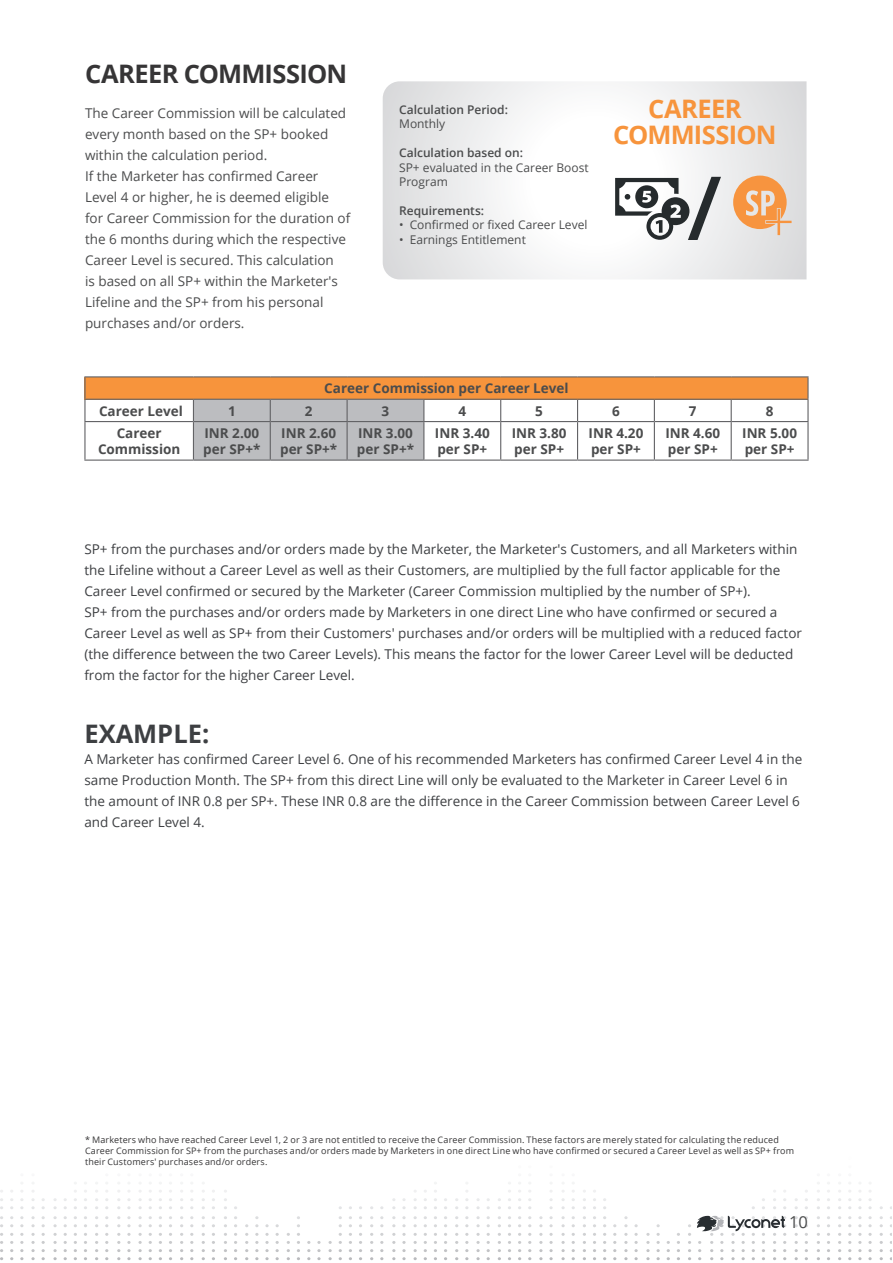
<style>
.page{position:relative;width:893px;height:1263px;background:#fff}
.page>*{position:absolute;margin:0;border:0;box-sizing:border-box;transform-origin:0 0}
.t1{font:600 88.5px "Open Sans";color:#262b2d}
.t2{font:700 25.5px "Open Sans";letter-spacing:-.03em;color:#363536}
.t3{font:700 25.5px/25.5px "Open Sans";letter-spacing:-.03em;color:#f7943c;text-align:center}
.t4{font:700 25.5px "Open Sans";color:#3d3f42}
.t5{font:16.5px "Open Sans";color:#4b4c4d}
.t6{font:13.5px/21px "Open Sans";color:#3d3f42}
.t7{font:13.5px/21px "Open Sans";color:#4b4c4d}
.t8{font:700 13.5px/16.2px "Open Sans";color:#4b4c4d}
.t9{font:12px/14.4px "Open Sans";color:#4b4c4d}
.t10{font:600 12px "Open Sans";color:#4b4c4d}
.t11{font:9px/10.8px "Open Sans";letter-spacing:.015em;color:#363536}
</style>
<div class="page">
<div style="left:85px;top:377px;width:723px;height:22px;background:#f7943c"></div>
<hr style="left:84px;top:376px;width:109px;height:1px;background:#636366">
<hr style="left:84px;top:377px;width:2px;height:22px;background:#636366">
<hr style="left:193px;top:376px;width:77px;height:1px;background:#636366">
<hr style="left:270px;top:376px;width:77px;height:1px;background:#636366">
<hr style="left:347px;top:376px;width:77px;height:1px;background:#636366">
<hr style="left:424px;top:376px;width:77px;height:1px;background:#636366">
<hr style="left:501px;top:376px;width:77px;height:1px;background:#636366">
<hr style="left:578px;top:376px;width:76px;height:1px;background:#636366">
<hr style="left:654px;top:376px;width:77px;height:1px;background:#636366">
<hr style="left:731px;top:376px;width:78px;height:1px;background:#636366">
<hr style="left:807px;top:377px;width:2px;height:22px;background:#636366">
<hr style="left:84px;top:399px;width:109px;height:1px;background:#636366">
<hr style="left:84px;top:400px;width:2px;height:21px;background:#636366">
<hr style="left:424px;top:399px;width:77px;height:1px;background:#636366">
<div style="left:193px;top:399px;width:231px;height:60px;background:#bcbdc0"></div>
<hr style="left:501px;top:399px;width:77px;height:1px;background:#636366">
<svg style="left:500px;top:400px;width:1px;height:21px"></svg>
<hr style="left:578px;top:399px;width:76px;height:1px;background:#636366">
<svg style="left:577px;top:400px;width:1px;height:21px"></svg>
<hr style="left:654px;top:399px;width:77px;height:1px;background:#636366">
<svg style="left:654px;top:400px;width:1px;height:21px"></svg>
<hr style="left:731px;top:399px;width:78px;height:1px;background:#636366">
<svg style="left:731px;top:400px;width:1px;height:21px"></svg>
<hr style="left:807px;top:400px;width:2px;height:21px;background:#636366">
<hr style="left:84px;top:421px;width:109px;height:1px;background:#636366">
<hr style="left:84px;top:422px;width:2px;height:37px;background:#636366">
<hr style="left:193px;top:421px;width:77px;height:1px;background:#636366">
<hr style="left:193px;top:422px;width:1px;height:37px;background:#636366">
<hr style="left:270px;top:421px;width:77px;height:1px;background:#636366">
<hr style="left:270px;top:422px;width:1px;height:37px;background:#636366">
<hr style="left:347px;top:421px;width:77px;height:1px;background:#636366">
<hr style="left:347px;top:422px;width:1px;height:37px;background:#636366">
<hr style="left:424px;top:421px;width:77px;height:1px;background:#636366">
<hr style="left:423px;top:422px;width:1px;height:37px;background:#636366">
<hr style="left:501px;top:421px;width:77px;height:1px;background:#636366">
<hr style="left:500px;top:422px;width:1px;height:37px;background:#636366">
<hr style="left:578px;top:421px;width:76px;height:1px;background:#636366">
<hr style="left:577px;top:422px;width:1px;height:37px;background:#636366">
<hr style="left:654px;top:421px;width:77px;height:1px;background:#636366">
<hr style="left:654px;top:422px;width:1px;height:37px;background:#636366">
<hr style="left:731px;top:421px;width:78px;height:1px;background:#636366">
<hr style="left:731px;top:422px;width:1px;height:37px;background:#636366">
<hr style="left:807px;top:422px;width:2px;height:37px;background:#636366">
<hr style="left:84px;top:459px;width:109px;height:2px;background:#636366">
<hr style="left:193px;top:459px;width:77px;height:2px;background:#636366">
<hr style="left:270px;top:459px;width:77px;height:2px;background:#636366">
<hr style="left:347px;top:459px;width:77px;height:2px;background:#636366">
<hr style="left:424px;top:459px;width:77px;height:2px;background:#636366">
<hr style="left:501px;top:459px;width:77px;height:2px;background:#636366">
<hr style="left:578px;top:459px;width:76px;height:2px;background:#636366">
<hr style="left:654px;top:459px;width:77px;height:2px;background:#636366">
<hr style="left:731px;top:459px;width:78px;height:2px;background:#636366">
<svg style="left:383px;top:81px;width:423px;height:198px"></svg>
<svg style="left:615px;top:178px;width:74px;height:62px"></svg>
<svg style="left:733px;top:176px;width:59px;height:59px;background:#eeb88b"></svg>
<svg style="left:307px;top:1257px;width:161px;height:3px"></svg>
<svg style="left:697px;top:1216px;width:88px;height:15px"></svg>
<h2 class="t2" style="left:85px;top:56px;width:264px">CAREER COMMISSION</h2>
<p class="t7" style="left:85px;top:102px;width:267px">The Career Commission will be calculated every month based on the SP+ booked within the calculation period.<br>If the Marketer has confirmed Career Level 4 or higher, he is deemed eligible for Career Commission for the duration of the 6 months during which the respective Career Level is secured. This calculation<br>is based on all SP+ within the Marketer's Lifeline and the SP+ from his personal purchases and/or orders.</p>
<p class="t10" style="left:399px;top:101px;width:110px">Calculation Period:</p>
<p class="t9" style="left:399px;top:117px;width:48px">Monthly</p>
<p class="t10" style="left:399px;top:145px;width:125px">Calculation based on:</p>
<p class="t9" style="left:399px;top:160px;width:191px">SP+ evaluated in the Career Boost<br>Program</p>
<p class="t10" style="left:399px;top:202px;width:86px">Requirements:</p>
<p class="t9" style="left:399px;top:217px;width:190px">• Confirmed or fixed Career Level</p>
<p class="t9" style="left:399px;top:232px;width:128px">• Earnings Entitlement</p>
<p class="t8" style="left:324px;top:380px;width:246px">Career Commission per Career Level</p>
<h2 class="t3" style="left:613px;top:96px;width:165px">CAREER<br>COMMISSION</h2>
<h1 class="t1" style="left:687px;top:147px;width:36px">/</h1>
<p class="t8" style="left:99px;top:402px;width:85px">Career Level</p>
<p class="t8" style="left:228px;top:402px;width:9px">1</p>
<p class="t8" style="left:305px;top:402px;width:9px">2</p>
<p class="t8" style="left:382px;top:402px;width:9px">3</p>
<p class="t8" style="left:458px;top:402px;width:9px">4</p>
<p class="t8" style="left:535px;top:402px;width:9px">5</p>
<p class="t8" style="left:612px;top:402px;width:9px">6</p>
<p class="t8" style="left:689px;top:402px;width:9px">7</p>
<p class="t8" style="left:766px;top:402px;width:9px">8</p>
<p class="t8" style="left:98px;top:425px;width:84px;text-align:center">Career<br>Commission</p>
<p class="t8" style="left:203px;top:425px;width:59px">INR 2.00 per SP+*</p>
<p class="t8" style="left:280px;top:425px;width:59px">INR 2.60 per SP+*</p>
<p class="t8" style="left:357px;top:425px;width:59px">INR 3.00 per SP+*</p>
<p class="t8" style="left:435px;top:425px;width:56px">INR 3.40 per SP+</p>
<p class="t8" style="left:512px;top:425px;width:56px">INR 3.80 per SP+</p>
<p class="t8" style="left:589px;top:425px;width:56px">INR 4.20 per SP+</p>
<p class="t8" style="left:665px;top:425px;width:56px">INR 4.60 per SP+</p>
<p class="t8" style="left:742px;top:425px;width:56px">INR 5.00 per SP+</p>
<p class="t6" style="left:84px;top:538px;width:719px">SP+ from the purchases and/or orders made by the Marketer, the Marketer's Customers, and all Marketers within the Lifeline without a Career Level as well as their Customers, are multiplied by the full factor applicable for the Career Level confirmed or secured by the Marketer (Career Commission multiplied by the number of SP+).<br>SP+ from the purchases and/or orders made by Marketers in one direct Line who have confirmed or secured a Career Level as well as SP+ from their Customers' purchases and/or orders will be multiplied with a reduced factor (the difference between the two Career Levels). This means the factor for the lower Career Level will be deducted from the factor for the higher Career Level.</p>
<h2 class="t4" style="left:84px;top:716px;width:126px">EXAMPLE:</h2>
<p class="t6" style="left:84px;top:748px;width:720px">A Marketer has confirmed Career Level 6. One of his recommended Marketers has confirmed Career Level 4 in the same Production Month. The SP+ from this direct Line will only be evaluated to the Marketer in Career Level 6 in the amount of INR 0.8 per SP+. These INR 0.8 are the difference in the Career Commission between Career Level 6 and Career Level 4.</p>
<p class="t11" style="left:85px;top:1134px;width:710px">* Marketers who have reached Career Level 1, 2 or 3 are not entitled to receive the Career Commission. These factors are merely stated for calculating the reduced<br>Career Commission for SP+ from the purchases and/or orders made by Marketers in one direct Line who have confirmed or secured a Career Level as well as SP+ from their Customers' purchases and/or orders.</p>
<p class="t5" style="left:789px;top:1210px;width:20px">10</p>
</div>
